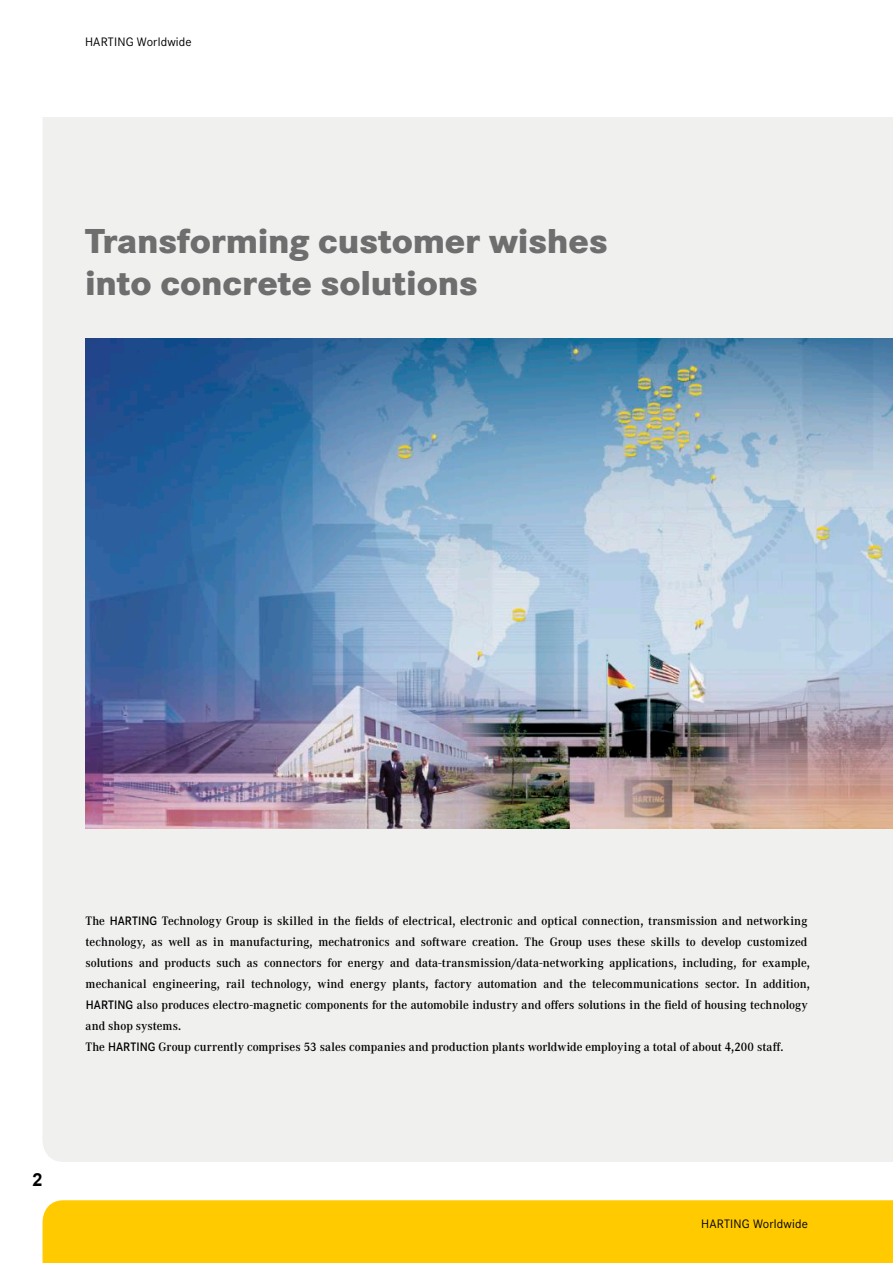
<style>
.page{position:relative;width:893px;height:1263px;background:#fff}
.page>*{position:absolute;margin:0;border:0;box-sizing:border-box;transform-origin:0 0}
.t1{font:800 36px/42px "Corporate S Pro";letter-spacing:-.005em;color:#6e6e6e}
.t2{font:700 18px "Arial";color:#000}
.t3{font:600 12.75px/21px "Corporate A Pro";letter-spacing:.005em;color:#000;scale:.95 1}
.t4{font:12.75px "Corporate S Pro";letter-spacing:.015em;color:#000}
.s1{font-family:"Corporate S Pro"}
</style>
<div class="page">
<div style="left:43px;top:117px;width:850px;height:1045px;background:#f0f0ef"></div>
<img style="left:85px;top:339px;width:808px;height:489px">
<div style="left:43px;top:1200px;width:850px;height:63px;background:#ffcb00"></div>
<p class="t4" style="left:85px;top:37px;width:108px">HARTING Worldwide</p>
<h1 class="t1" style="left:85px;top:224px;width:524px">Transforming customer wishes into concrete solutions</h1>
<p class="t3" style="left:85px;top:911px;width:764px">The <span class="s1">HARTING</span> Technology Group is skilled in the fields of electrical, electronic and optical connection, transmission and networking technology, as well as in manufacturing, mechatronics and software creation. The Group uses these skills to develop customized solutions and products such as connectors for energy and data-transmission/data-networking applications, including, for example, mechanical engineering, rail technology, wind energy plants, factory automation and the telecommunications sector. In addition, <span class="s1">HARTING</span> also produces electro-magnetic components for the automobile industry and offers solutions in the field of housing technology and shop systems.<br>The <span class="s1">HARTING</span> Group currently comprises 53 sales companies and production plants worldwide employing a total of about 4,200 staff.</p>
<h2 class="t2" style="left:33px;top:1173px;width:12px">2</h2>
<p class="t4" style="left:701px;top:1219px;width:108px">HARTING Worldwide</p>
</div>
